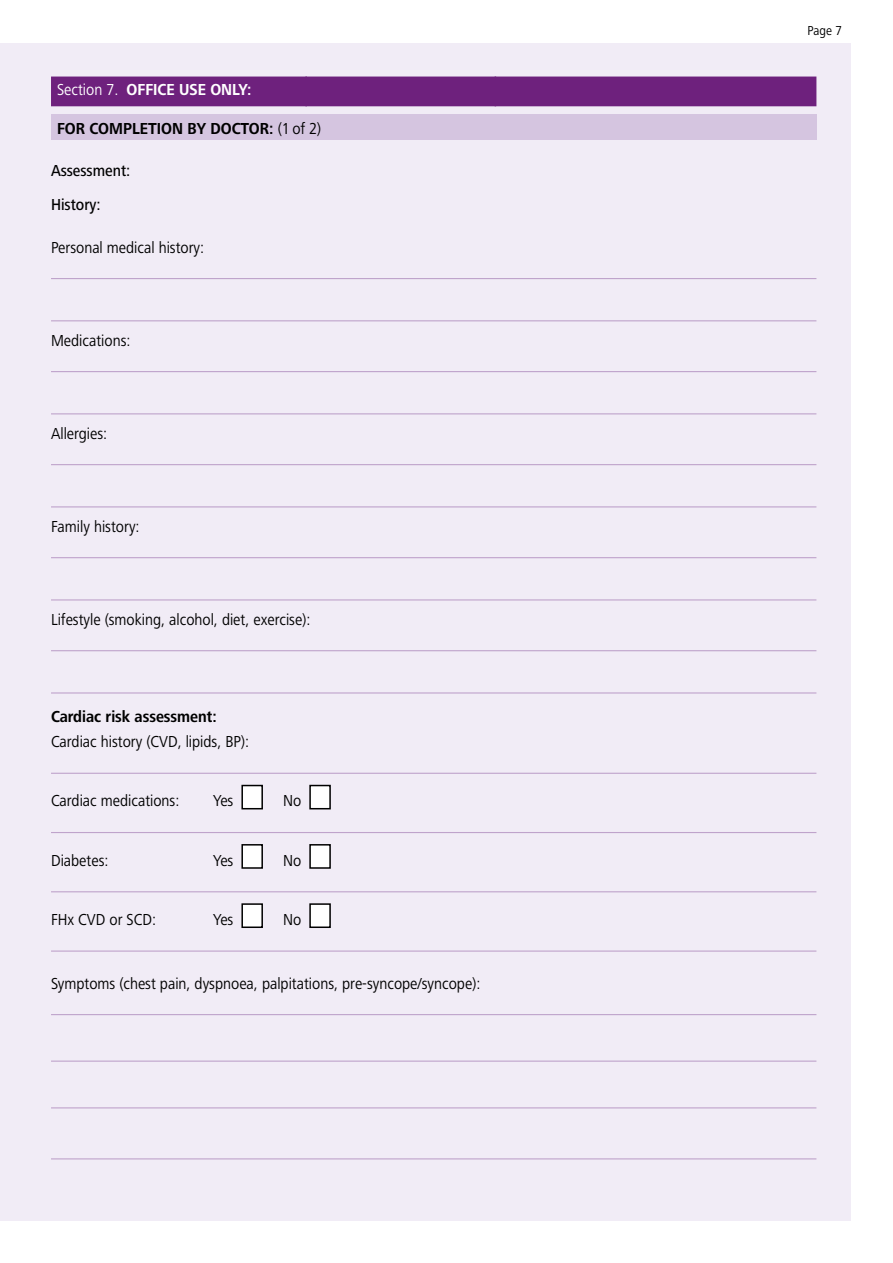
<style>
.page{position:relative;width:893px;height:1263px;background:#fff}
.page>*{position:absolute;margin:0;border:0;box-sizing:border-box;transform-origin:0 0}
.t1{font:16.5px "Frutiger Next LT";color:#000;scale:.9 1}
.t2{font:700 16.5px "Frutiger Next LT";color:#000;scale:.9 1}
.t3{font:700 16.5px "Frutiger Next LT";color:#fff;scale:.9 1}
.t4{font:500 16.5px/33.8px "Frutiger Next LT";color:#000;scale:.9 1}
.t5{font:13.5px "Frutiger Next LT";color:#000;scale:.9 1}
.s1{font-weight:400}
</style>
<div class="page">
<div style="left:0;top:43px;width:850px;height:1177px;background:#f1ecf6"></div>
<div style="left:51px;top:77px;width:765px;height:29px;background:#6e217d"></div>
<div style="left:51px;top:115px;width:765px;height:25px;background:#d5c5e0"></div>
<hr style="left:51px;top:278px;width:765px;height:1px;background:#bfa3cb">
<hr style="left:51px;top:320px;width:765px;height:1px;background:#bfa3cb">
<hr style="left:51px;top:371px;width:765px;height:1px;background:#bfa3cb">
<hr style="left:51px;top:413px;width:765px;height:1px;background:#bfa3cb">
<hr style="left:51px;top:464px;width:765px;height:1px;background:#bfa3cb">
<hr style="left:51px;top:506px;width:765px;height:1px;background:#bfa3cb">
<hr style="left:51px;top:557px;width:765px;height:1px;background:#bfa3cb">
<hr style="left:51px;top:599px;width:765px;height:1px;background:#bfa3cb">
<hr style="left:51px;top:650px;width:765px;height:1px;background:#bfa3cb">
<hr style="left:51px;top:692px;width:765px;height:1px;background:#bfa3cb">
<hr style="left:51px;top:773px;width:765px;height:1px;background:#bfa3cb">
<hr style="left:51px;top:832px;width:765px;height:1px;background:#bfa3cb">
<hr style="left:51px;top:891px;width:765px;height:1px;background:#bfa3cb">
<hr style="left:51px;top:950px;width:765px;height:2px;background:#bfa3cb">
<hr style="left:51px;top:1014px;width:765px;height:1px;background:#bfa3cb">
<hr style="left:51px;top:1060px;width:765px;height:2px;background:#bfa3cb">
<hr style="left:51px;top:1107px;width:765px;height:1px;background:#bfa3cb">
<hr style="left:51px;top:1158px;width:765px;height:1px;background:#bfa3cb">
<div style="left:242px;top:785px;width:20px;height:24px;background:#fff"></div>
<div style="left:241px;top:785px;width:22px;height:24px;border:2px solid #000"></div>
<div style="left:310px;top:785px;width:20px;height:24px;background:#fff"></div>
<div style="left:309px;top:785px;width:22px;height:24px;border:2px solid #000"></div>
<div style="left:242px;top:845px;width:20px;height:23px;background:#fff"></div>
<div style="left:241px;top:844px;width:22px;height:25px;border:2px solid #000"></div>
<div style="left:310px;top:845px;width:20px;height:23px;background:#fff"></div>
<div style="left:309px;top:844px;width:22px;height:25px;border:2px solid #000"></div>
<div style="left:242px;top:904px;width:20px;height:23px;background:#fff"></div>
<div style="left:241px;top:903px;width:22px;height:25px;border:2px solid #000"></div>
<div style="left:310px;top:904px;width:20px;height:23px;background:#fff"></div>
<div style="left:309px;top:903px;width:22px;height:25px;border:2px solid #000"></div>
<p class="t3" style="left:57px;top:81px;width:218px"><span class="s1">Section 7.</span> OFFICE USE ONLY:</p>
<p class="t2" style="left:57px;top:119px;width:295px">FOR COMPLETION BY DOCTOR: <span class="s1">(1 of 2)</span></p>
<p class="t4" style="left:51px;top:154px;width:90px">Assessment:<br>History:</p>
<p class="t1" style="left:51px;top:238px;width:172px">Personal medical history:</p>
<p class="t1" style="left:51px;top:331px;width:90px">Medications:</p>
<p class="t1" style="left:51px;top:424px;width:64px">Allergies:</p>
<p class="t1" style="left:51px;top:517px;width:100px">Family history:</p>
<p class="t1" style="left:51px;top:610px;width:290px">Lifestyle (smoking, alcohol, diet, exercise):</p>
<p class="t2" style="left:51px;top:707px;width:186px">Cardiac risk assessment:</p>
<p class="t1" style="left:51px;top:732px;width:222px">Cardiac history (CVD, lipids, BP):</p>
<p class="t1" style="left:51px;top:792px;width:144px">Cardiac medications:</p>
<p class="t1" style="left:213px;top:792px;width:24px">Yes</p>
<p class="t1" style="left:283px;top:792px;width:22px">No</p>
<p class="t1" style="left:51px;top:851px;width:65px">Diabetes:</p>
<p class="t1" style="left:213px;top:851px;width:24px">Yes</p>
<p class="t1" style="left:283px;top:851px;width:22px">No</p>
<p class="t1" style="left:51px;top:910px;width:118px">FHx CVD or SCD:</p>
<p class="t1" style="left:213px;top:910px;width:24px">Yes</p>
<p class="t1" style="left:283px;top:910px;width:22px">No</p>
<p class="t1" style="left:51px;top:974px;width:478px">Symptoms (chest pain, dyspnoea, palpitations, pre-syncope/syncope):</p>
<p class="t5" style="left:808px;top:23px;width:40px">Page 7</p>
</div>
